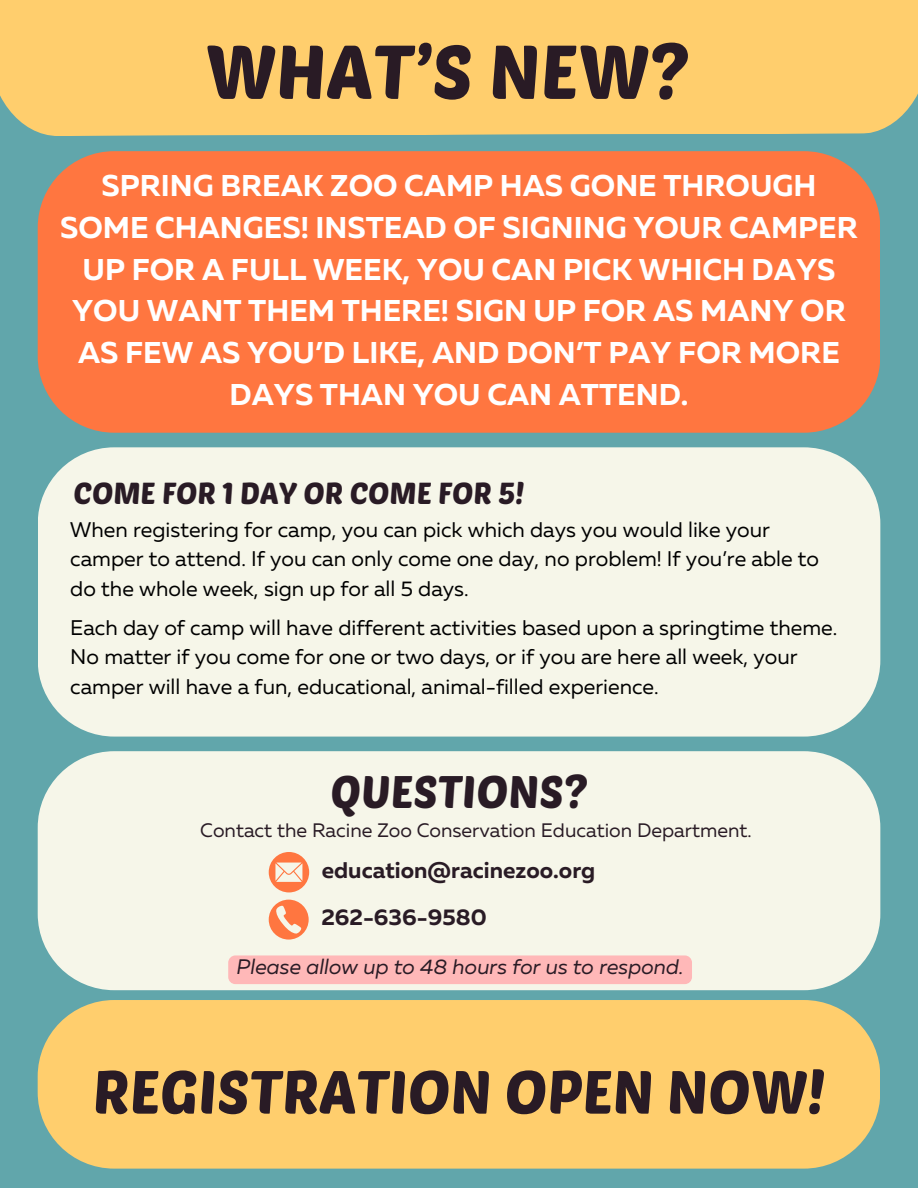
<style>
.page{position:relative;width:918px;height:1188px;background:#61a6ab}
.page>*{position:absolute;margin:0;border:0;box-sizing:border-box;transform-origin:0 0}
.t1{font:75px "Poetsen One";color:#291b25}
.t2{font:60px "Poetsen One";color:#291b25}
.t3{font:45px "Poetsen One";color:#291b25}
.t4{font:700 30px/41.7px "Muller";color:#fff;text-align:center}
.t5{font:30px "Poetsen One";color:#291b25}
.t6{font:700 22.65px "Muller";color:#291b25}
.t7{font:21.15px/29.4px "Muller";color:#000}
.t8{font:italic 21px "Muller";color:#291b25}
.t9{font:19.5px "Muller";color:#291b25}
</style>
<div class="page">
<div style="left:0;top:0;width:918px;height:136px;background:#ffce6d"></div>
<div style="left:38px;top:151px;width:842px;height:282px;background:#ff7640;border-radius:77px"></div>
<div style="left:38px;top:447px;width:842px;height:290px;background:#f6f6e9;border-radius:76px"></div>
<div style="left:38px;top:1000px;width:842px;height:169px;background:#ffce6d;border-radius:77px"></div>
<div style="left:38px;top:751px;width:842px;height:239px;background:#f6f6e9;border-radius:77px"></div>
<svg style="left:269px;top:852px;width:40px;height:40px"></svg>
<svg style="left:269px;top:900px;width:40px;height:40px"></svg>
<div style="left:228px;top:955px;width:464px;height:29px;background:#ffb8b8;border-radius:7px"></div>
<h1 class="t1" style="left:205px;top:24px;width:485px">WHAT’S NEW?</h1>
<h4 class="t4" style="left:60px;top:168px;width:799px">SPRING BREAK ZOO CAMP HAS GONE THROUGH SOME CHANGES! INSTEAD OF SIGNING YOUR CAMPER UP FOR A FULL WEEK, YOU CAN PICK WHICH DAYS YOU WANT THEM THERE! SIGN UP FOR AS MANY OR AS FEW AS YOU’D LIKE, AND DON’T PAY FOR MORE DAYS THAN YOU CAN ATTEND.</h4>
<h5 class="t5" style="left:74px;top:474px;width:452px">COME FOR 1 DAY OR COME FOR 5!</h5>
<p class="t7" style="left:70px;top:517px;width:750px">When registering for camp, you can pick which days you would like your camper to attend. If you can only come one day, no problem! If you’re able to do the whole week, sign up for all 5 days.</p>
<p class="t7" style="left:70px;top:615px;width:769px">Each day of camp will have different activities based upon a springtime theme.<br>No matter if you come for one or two days, or if you are here all week, your camper will have a fun, educational, animal-filled experience.</p>
<p class="t3" style="left:331px;top:763px;width:258px">QUESTIONS?</p>
<p class="t9" style="left:200px;top:822px;width:553px">Contact the Racine Zoo Conservation Education Department.</p>
<h6 class="t6" style="left:322px;top:861px;width:275px">education@racinezoo.org</h6>
<p class="t6" style="left:321px;top:908px;width:167px">262-636-9580</p>
<h6 class="t8" style="left:237px;top:958px;width:448px">Please allow up to 48 hours for us to respond.</h6>
<h3 class="t2" style="left:93px;top:1054px;width:734px">REGISTRATION OPEN NOW!</h3>
</div>
